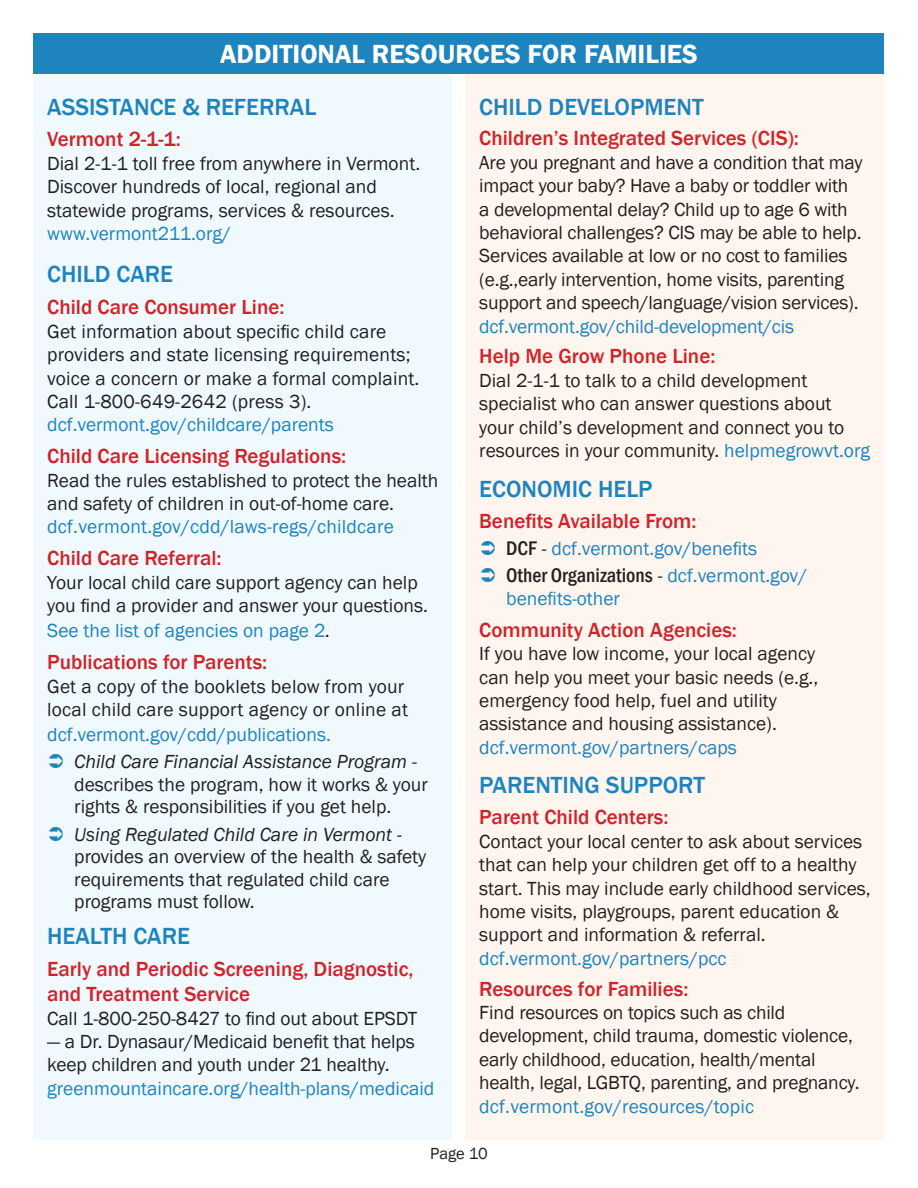
<style>
.page{position:relative;width:918px;height:1188px;background:#fff}
.page>*{position:absolute;margin:0;border:0;box-sizing:border-box;transform-origin:0 0}
.t1{font:600 27px "Franklin Gothic";color:#fff}
.t2{font:500 24px "Franklin Gothic";color:#1d84be}
.t3{font:500 21px/25.2px "Franklin Gothic";color:#d1232a}
.t4{font:500 condensed 20.25px "Franklin Gothic";color:#231f20}
.t5{font:19.5px/23.4px "Franklin Gothic";color:#231f20}
.t6{font:19.5px "Franklin Gothic";color:#1d84be}
.t7{font:italic 19.5px/27.2px "Franklin Gothic";color:#231f20}
.t8{font:16.5px "Franklin Gothic";color:#231f20}
.s1{font-style:italic;color:#231f20}
.s2{font-style:normal;color:#1d84be}
.s3{font-style:normal}
.s4{font-style:italic}
.s5{color:#1d84be}
.s6{font-weight:500;font-stretch:condensed;font-size:20.25px;color:#231f20}
.s7{color:#231f20}
.s8{font-weight:400;font-stretch:normal;font-size:19.5px}
.s9{font-weight:400;font-stretch:normal;font-size:19.5px;color:#1d84be}
</style>
<div class="page">
<div style="left:34px;top:74px;width:418px;height:1065px;background:#f0f9fd"></div>
<div style="left:466px;top:74px;width:418px;height:1065px;background:#fef5ef"></div>
<div style="left:34px;top:34px;width:850px;height:40px;background:#1d84be"></div>
<h1 class="t1" style="left:220px;top:37px;width:479px">ADDITIONAL RESOURCES FOR FAMILIES</h1>
<p class="t2" style="left:47px;top:92px;width:271px">ASSISTANCE &amp; REFERRAL</p>
<p class="t3" style="left:47px;top:127px;width:135px">Vermont 2-1-1:</p>
<p class="t5" style="left:47px;top:152px;width:375px">Dial 2-1-1 toll free from anywhere in Vermont.<br>Discover hundreds of local, regional and statewide programs, services &amp; resources.</p>
<p class="t6" style="left:47px;top:221px;width:185px">www.vermont211.org/</p>
<p class="t2" style="left:47px;top:260px;width:127px">CHILD CARE</p>
<p class="t3" style="left:47px;top:295px;width:239px">Child Care Consumer Line:</p>
<p class="t5" style="left:47px;top:320px;width:374px">Get information about specific child care providers and state licensing requirements; voice a concern or make a formal complaint.<br>Call 1-800-649-2642 (press 3).</p>
<p class="t6" style="left:47px;top:413px;width:288px">dcf.vermont.gov/childcare/parents</p>
<p class="t3" style="left:47px;top:444px;width:301px">Child Care Licensing Regulations:</p>
<p class="t5" style="left:47px;top:469px;width:393px">Read the rules established to protect the health and safety of children in out-of-home care.</p>
<p class="t6" style="left:47px;top:515px;width:348px">dcf.vermont.gov/cdd/laws-regs/childcare</p>
<p class="t3" style="left:47px;top:546px;width:176px">Child Care Referral:</p>
<p class="t5" style="left:47px;top:571px;width:382px">Your local child care support agency can help you find a provider and answer your questions.</p>
<p class="t6" style="left:47px;top:619px;width:285px">See the list of agencies on page 2<span class="s1">.</span></p>
<p class="t3" style="left:47px;top:650px;width:222px">Publications for Parents:</p>
<p class="t5" style="left:47px;top:675px;width:362px">Get a copy of the booklets below from your local child care support agency or online at</p>
<p class="t7" style="left:74px;top:722px;width:344px;text-indent:-27px"><span class="s2">dcf.vermont.gov/cdd/publications.<br></span>Child Care Financial Assistance Program <span class="s3">-</span></p>
<p class="t5" style="left:74px;top:774px;width:355px;line-height:22.5px">describes the program, how it works &amp; your rights &amp; responsibilities if you get help.</p>
<p class="t5" style="left:74px;top:823px;width:354px;line-height:22.5px"><span class="s4">Using Regulated Child Care in Vermont</span> - provides an overview of the health &amp; safety requirements that regulated child care programs must follow.</p>
<p class="t2" style="left:47px;top:921px;width:144px">HEALTH CARE</p>
<p class="t3" style="left:47px;top:957px;width:368px">Early and Periodic Screening, Diagnostic, and Treatment Service</p>
<p class="t5" style="left:47px;top:1007px;width:372px">Call 1-800-250-8427 to find out about EPSDT</p>
<p class="t5" style="left:47px;top:1030px;width:369px">— a Dr. Dynasaur/Medicaid benefit that helps keep children and youth under 21 healthy.</p>
<p class="t6" style="left:47px;top:1076px;width:389px">greenmountaincare.org/health-plans/medicaid</p>
<p class="t2" style="left:479px;top:92px;width:226px">CHILD DEVELOPMENT</p>
<p class="t3" style="left:479px;top:126px;width:321px">Children’s Integrated Services (CIS):</p>
<p class="t5" style="left:479px;top:151px;width:385px">Are you pregnant and have a condition that may impact your baby? Have a baby or toddler with a developmental delay? Child up to age 6 with behavioral challenges? CIS may be able to help.<br>Services available at low or no cost to families (e.g.,early intervention, home visits, parenting support and speech/language/vision services).</p>
<p class="t6" style="left:479px;top:314px;width:316px">dcf.vermont.gov/child-development/cis</p>
<p class="t3" style="left:479px;top:344px;width:238px">Help Me Grow Phone Line:</p>
<p class="t5" style="left:479px;top:369px;width:392px">Dial 2-1-1 to talk to a child development specialist who can answer questions about your child’s development and connect you to resources in your community. <span class="s5">helpmegrowvt.org</span></p>
<p class="t2" style="left:479px;top:474px;width:175px">ECONOMIC HELP</p>
<p class="t3" style="left:479px;top:508px;width:219px">Benefits Available From:</p>
<p class="t6" style="left:506px;top:536px;width:252px"><span class="s6">DCF</span> <span class="s7">-</span> dcf.vermont.gov/benefits</p>
<p class="t4" style="left:506px;top:562px;width:302px">Other Organizations <span class="s8">-</span> <span class="s9">dcf.vermont.gov/</span></p>
<p class="t6" style="left:506px;top:586px;width:115px">benefits-other</p>
<p class="t3" style="left:479px;top:618px;width:259px">Community Action Agencies:</p>
<p class="t5" style="left:479px;top:643px;width:341px">If you have low income, your local agency can help you meet your basic needs (e.g., emergency food help, fuel and utility assistance and housing assistance).</p>
<p class="t6" style="left:479px;top:735px;width:259px">dcf.vermont.gov/partners/caps</p>
<p class="t2" style="left:479px;top:771px;width:227px">PARENTING SUPPORT</p>
<p class="t3" style="left:479px;top:805px;width:191px">Parent Child Centers:</p>
<p class="t5" style="left:479px;top:830px;width:393px">Contact your local center to ask about services that can help your children get off to a healthy start. This may include early childhood services, home visits, playgroups, parent education &amp; support and information &amp; referral.</p>
<p class="t6" style="left:479px;top:946px;width:249px">dcf.vermont.gov/partners/pcc</p>
<p class="t3" style="left:479px;top:976px;width:211px">Resources for Families:</p>
<p class="t5" style="left:479px;top:1001px;width:382px">Find resources on topics such as child development, child trauma, domestic violence, early childhood, education, health/mental health, legal, LGBTQ, parenting, and pregnancy.</p>
<p class="t6" style="left:479px;top:1094px;width:277px">dcf.vermont.gov/resources/topic</p>
<p class="t8" style="left:430px;top:1143px;width:59px">Page 10</p>
</div>
